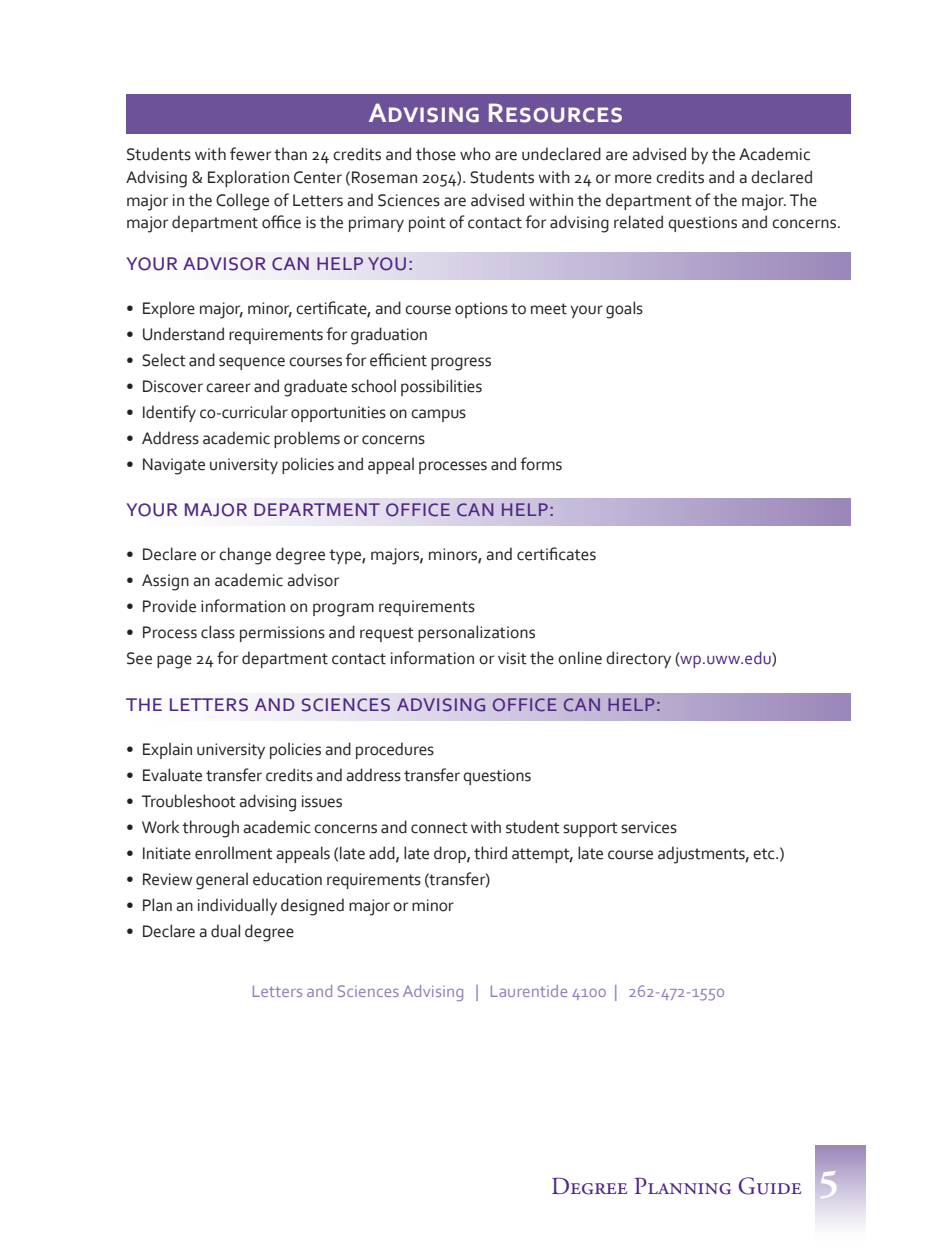
<style>
.page{position:relative;width:945px;height:1260px;background:#fff}
.page>*{position:absolute;margin:0;border:0;box-sizing:border-box;transform-origin:0 0}
.t1{font:700 28px "Corbel";color:#fff}
.t2{font:24.5px "Corbel";color:#4e2582}
.t3{font:24.5px "Adobe Garamond Pro";color:#4e2582}
.t4{font:17.5px/22.8px "Corbel";letter-spacing:-.01em;color:#231f20}
.t5{font:17.5px "Corbel";color:#927eb4}
.s1{color:#4e2582}
.s2{font-weight:700;font-size:38.5px;color:#fff}
</style>
<div class="page">
<div style="left:816px;top:1146px;width:49px;height:96px;background:linear-gradient(to bottom,#9d8bbd,#fff)"></div>
<div style="left:126px;top:498px;width:724px;height:28px;background:linear-gradient(to right,#fff,#9c8abc)"></div>
<div style="left:126px;top:693px;width:724px;height:28px;background:linear-gradient(to right,#fff,#9c8abc)"></div>
<div style="left:126px;top:94px;width:724px;height:40px;background:#6e5299"></div>
<div style="left:126px;top:252px;width:724px;height:28px;background:linear-gradient(to right,#fff,#9c8abc)"></div>
<h1 class="t1" style="left:368px;top:96px;width:257px">Advising Resources</h1>
<p class="t4" style="left:126px;top:142px;width:717px">Students with fewer than 24 credits and those who are undeclared are advised by the Academic Advising &amp; Exploration Center (Roseman 2054). Students with 24 or more credits and a declared major in the College of Letters and Sciences are advised within the department of the major. The major department office is the primary point of contact for advising related questions and concerns.</p>
<h2 class="t2" style="left:126px;top:247px;width:290px">your advisor can help you:</h2>
<p class="t4" style="left:126px;top:296px;width:519px">• Explore major, minor, certificate, and course options to meet your goals</p>
<p class="t4" style="left:126px;top:322px;width:304px">• Understand requirements for graduation</p>
<p class="t4" style="left:126px;top:348px;width:367px">• Select and sequence courses for efficient progress</p>
<p class="t4" style="left:126px;top:374px;width:358px">• Discover career and graduate school possibilities</p>
<p class="t4" style="left:126px;top:400px;width:342px">• Identify co-curricular opportunities on campus</p>
<p class="t4" style="left:126px;top:426px;width:301px">• Address academic problems or concerns</p>
<p class="t4" style="left:126px;top:452px;width:438px">• Navigate university policies and appeal processes and forms</p>
<h2 class="t2" style="left:126px;top:493px;width:431px">your major department office can help:</h2>
<p class="t4" style="left:126px;top:542px;width:472px">• Declare or change degree type, majors, minors, and certificates</p>
<p class="t4" style="left:126px;top:568px;width:215px">• Assign an academic advisor</p>
<p class="t4" style="left:126px;top:594px;width:351px">• Provide information on program requirements</p>
<p class="t4" style="left:126px;top:619px;width:653px;line-height:26.1px">• Process class permissions and request personalizations<br>See page 24 for department contact information or visit the online directory (<span class="s1">wp.uww.edu</span>)</p>
<h2 class="t2" style="left:126px;top:688px;width:537px">the letters and sciences advising office can help:</h2>
<p class="t4" style="left:126px;top:738px;width:310px">• Explain university policies and procedures</p>
<p class="t4" style="left:126px;top:764px;width:407px">• Evaluate transfer credits and address transfer questions</p>
<p class="t4" style="left:126px;top:790px;width:218px">• Troubleshoot advising issues</p>
<p class="t4" style="left:126px;top:816px;width:553px">• Work through academic concerns and connect with student support services</p>
<p class="t4" style="left:126px;top:842px;width:660px">• Initiate enrollment appeals (late add, late drop, third attempt, late course adjustments, etc.)</p>
<p class="t4" style="left:126px;top:868px;width:366px">• Review general education requirements (transfer)</p>
<p class="t4" style="left:126px;top:894px;width:329px">• Plan an individually designed major or minor</p>
<p class="t4" style="left:126px;top:920px;width:170px">• Declare a dual degree</p>
<p class="t5" style="left:251px;top:981px;width:475px">Letters and Sciences Advising | Laurentide 4100 | 262-472-1550</p>
<h2 class="t3" style="left:551px;top:1171px;width:289px">Degree Planning Guide <span class="s2">5</span></h2>
</div>
